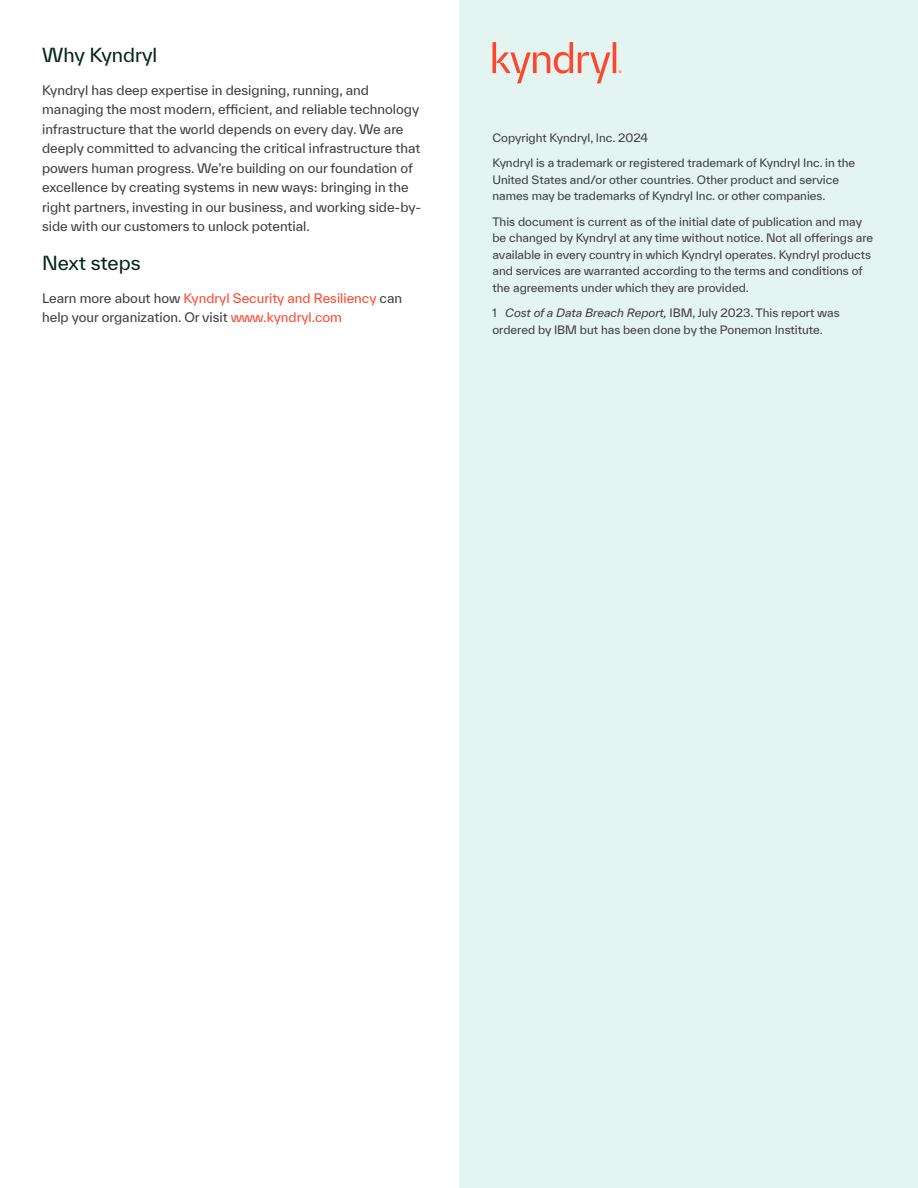
<style>
.page{position:relative;width:918px;height:1188px;background:#fff}
.page>*{position:absolute;margin:0;border:0;box-sizing:border-box;transform-origin:0 0}
.t1{font:18.75px "TWK Everett";color:#042315}
.t2{font:12.75px/19.5px "TWK Everett";color:#3d3c3c}
.t3{font:11.25px/16.5px "TWK Everett";color:#3d3c3c}
.s1{color:#ff462d}
.s2{font-style:italic}
</style>
<div class="page">
<div style="left:459px;top:0;width:459px;height:1188px;background:#e4f4f1"></div>
<svg style="left:492px;top:42px;width:130px;height:41px"></svg>
<h1 class="t1" style="left:42px;top:42px;width:117px">Why Kyndryl</h1>
<p class="t2" style="left:42px;top:80px;width:381px">Kyndryl has deep expertise in designing, running, and managing the most modern, efficient, and reliable technology infrastructure that the world depends on every day. We are deeply committed to advancing the critical infrastructure that powers human progress. We’re building on our foundation of excellence by creating systems in new ways: bringing in the right partners, investing in our business, and working side-by&shy;side with our customers to unlock potential.</p>
<h1 class="t1" style="left:42px;top:249px;width:100px">Next steps</h1>
<p class="t2" style="left:42px;top:288px;width:362px">Learn more about how <span class="s1">Kyndryl Security and Resiliency</span> can help your organization. Or visit <span class="s1">www.kyndryl.com</span></p>
<p class="t3" style="left:492px;top:129px;width:157px">Copyright Kyndryl, Inc. 2024</p>
<p class="t3" style="left:492px;top:155px;width:364px">Kyndryl is a trademark or registered trademark of Kyndryl Inc. in the<br>United States and/or other countries. Other product and service names may be trademarks of Kyndryl Inc. or other companies.</p>
<p class="t3" style="left:492px;top:213px;width:382px">This document is current as of the initial date of publication and may be changed by Kyndryl at any time without notice. Not all offerings are available in every country in which Kyndryl operates. Kyndryl products and services are warranted according to the terms and conditions of the agreements under which they are provided.</p>
<p class="t3" style="left:492px;top:304px;width:349px">1 <span class="s2">Cost of a Data Breach Report,</span> IBM, July 2023. This report was ordered by IBM but has been done by the Ponemon Institute.</p>
</div>
